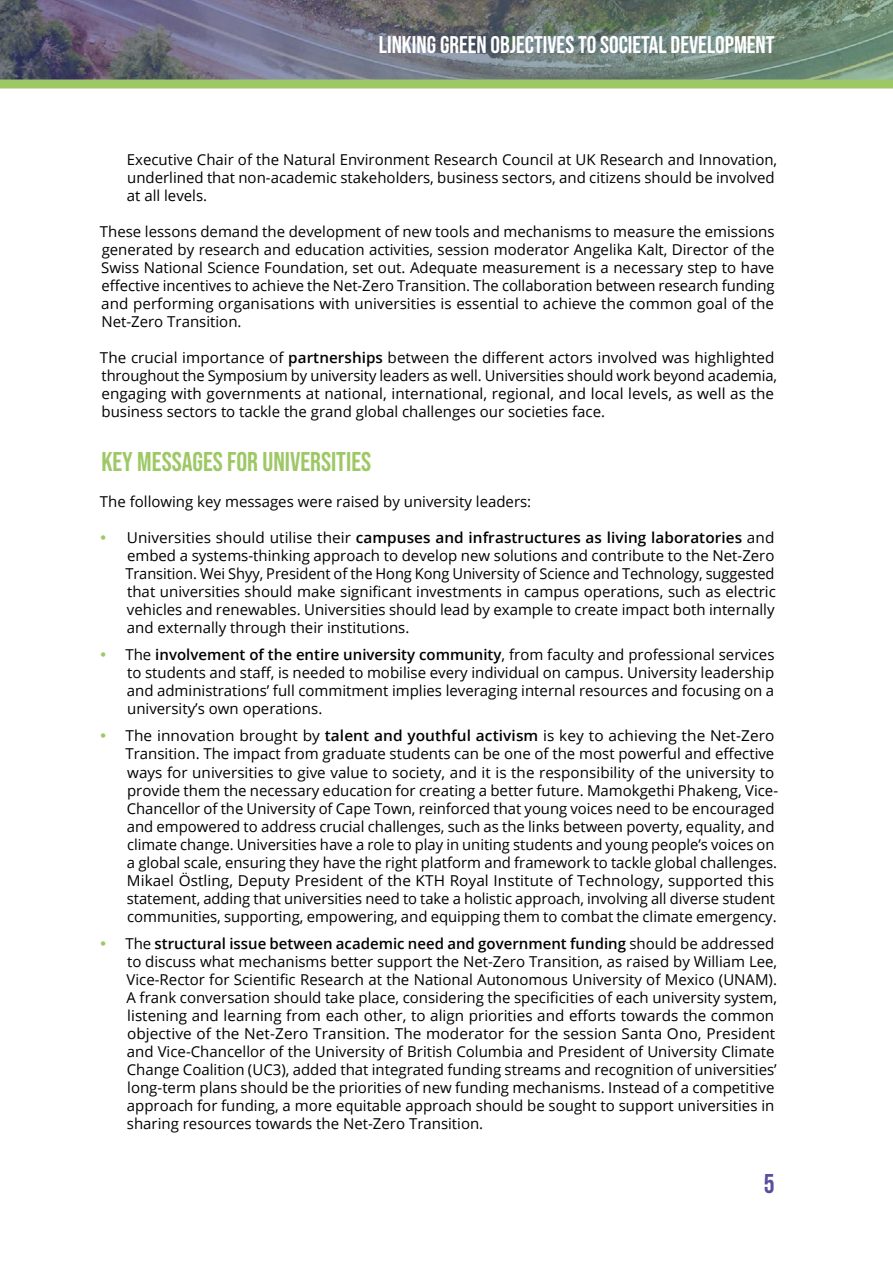
<style>
.page{position:relative;width:893px;height:1263px;background:#fff}
.page>*{position:absolute;margin:0;border:0;box-sizing:border-box;transform-origin:0 0}
.Heading_2{font:27px "Bebas Neue";color:#9ec866}
.t1{font:27px "Bebas Neue";color:#594e9c}
.t2{font:24px "Bebas Neue";color:#fff}
.Body{font:15px/18px "Open Sans";color:#000}
.s1{font-weight:600}
</style>
<div class="page">
<img style="left:0;top:0;width:893px;height:80px">
<div style="left:0;top:80px;width:893px;height:9px;background:#9ec866"></div>
<h2 class="t2" style="left:379px;top:31px;width:397px">LINKING GREEN OBJECTIVES TO SOCIETAL DEVELOPMENT</h2>
<p class="Body" style="left:127px;top:151px;width:652px">Executive Chair of the Natural Environment Research Council at UK Research and Innovation, underlined that non-academic stakeholders, business sectors, and citizens should be involved at all levels.</p>
<p class="Body" style="left:100px;top:223px;width:676px;text-align:justify">These lessons demand the development of new tools and mechanisms to measure the emissions generated by research and education activities, session moderator Angelika Kalt, Director of the Swiss National Science Foundation, set out. Adequate measurement is a necessary step to have effective incentives to achieve the Net-Zero Transition. The collaboration between research funding and performing organisations with universities is essential to achieve the common goal of the Net-Zero Transition.</p>
<p class="Body" style="left:100px;top:349px;width:679px">The crucial importance of <span class="s1">partnerships</span> between the different actors involved was highlighted throughout the Symposium by university leaders as well. Universities should work beyond academia, engaging with governments at national, international, regional, and local levels, as well as the business sectors to tackle the grand global challenges our societies face.</p>
<p class="Heading_2" style="left:101px;top:447px;width:271px">KEY MESSAGES FOR UNIVERSITIES</p>
<p class="Body" style="left:100px;top:493px;width:433px">The following key messages were raised by university leaders:</p>
<p class="Body" style="left:125px;top:529px;width:652px;text-align:justify">Universities should utilise their <span class="s1">campuses and infrastructures as living laboratories</span> and embed a systems-thinking approach to develop new solutions and contribute to the Net-Zero Transition. Wei Shyy, President of the Hong Kong University of Science and Technology, suggested that universities should make significant investments in campus operations, such as electric vehicles and renewables. Universities should lead by example to create impact both internally and externally through their institutions.</p>
<p class="Body" style="left:125px;top:646px;width:651px;text-align:justify">The <span class="s1">involvement of the entire university community</span>, from faculty and professional services to students and staff, is needed to mobilise every individual on campus. University leadership and administrations’ full commitment implies leveraging internal resources and focusing on a university’s own operations.</p>
<p class="Body" style="left:125px;top:727px;width:654px">The innovation brought by <span class="s1">talent and youthful activism</span> is key to achieving the Net-Zero Transition. The impact from graduate students can be one of the most powerful and effective ways for universities to give value to society, and it is the responsibility of the university to provide them the necessary education for creating a better future. Mamokgethi Phakeng, Vice-Chancellor of the University of Cape Town, reinforced that young voices need to be encouraged and empowered to address crucial challenges, such as the links between poverty, equality, and climate change. Universities have a role to play in uniting students and young people’s voices on a global scale, ensuring they have the right platform and framework to tackle global challenges.<br>Mikael Östling, Deputy President of the KTH Royal Institute of Technology, supported this statement, adding that universities need to take a holistic approach, involving all diverse student communities, supporting, empowering, and equipping them to combat the climate emergency.</p>
<p class="Body" style="left:125px;top:934px;width:653px">The <span class="s1">structural issue between academic need and government funding</span> should be addressed to discuss what mechanisms better support the Net-Zero Transition, as raised by William Lee, Vice-Rector for Scientific Research at the National Autonomous University of Mexico (UNAM).<br>A frank conversation should take place, considering the specificities of each university system, listening and learning from each other, to align priorities and efforts towards the common objective of the Net-Zero Transition. The moderator for the session Santa Ono, President and Vice-Chancellor of the University of British Columbia and President of University Climate Change Coalition (UC3), added that integrated funding streams and recognition of universities’ long-term plans should be the priorities of new funding mechanisms. Instead of a competitive approach for funding, a more equitable approach should be sought to support universities in sharing resources towards the Net-Zero Transition.</p>
<h1 class="t1" style="left:764px;top:1168px;width:12px">5</h1>
</div>
